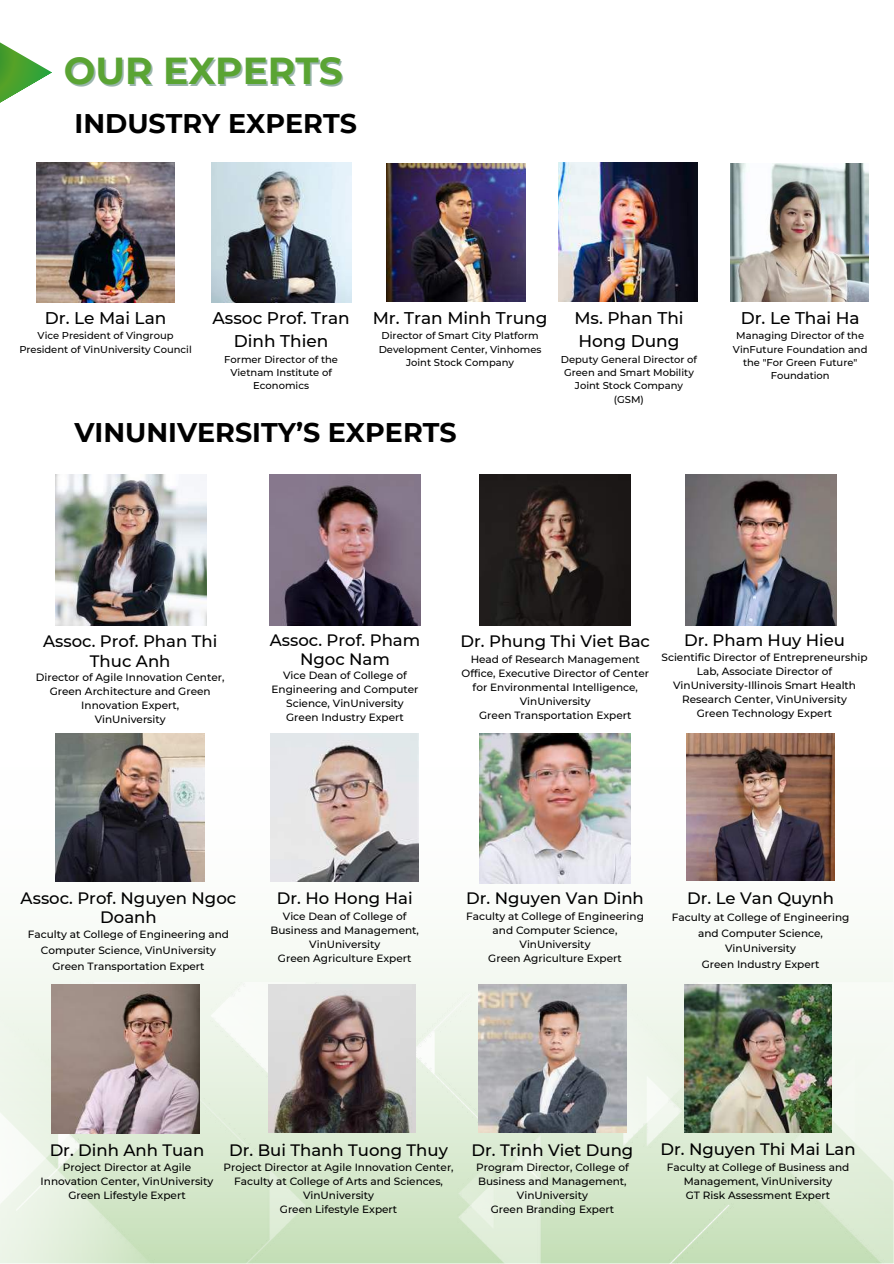
<style>
.page{position:relative;width:894px;height:1264px;background:#fff}
.page>*{position:absolute;margin:0;border:0;box-sizing:border-box;transform-origin:0 0}
.t1{font:700 37.5px "Montserrat";color:#5aa433}
.t2{font:700 27px "Montserrat";color:#000}
.t3{font:500 16.95px/23.2px "Montserrat";color:#000}
.t4{font:500 16.5px/19.2px "Montserrat";color:#000;text-align:center}
.t5{font:500 10.5px/14px "Montserrat";color:#000;text-align:center}
.t6{font:500 9.9px/13.2px "Montserrat";color:#000;text-align:center}
</style>
<div class="page">
<svg style="left:0;top:474px;width:893px;height:508px"></svg>
<img style="left:0;top:982px;width:893px;height:281px">
<svg style="left:0;top:42px;width:52px;height:61px"></svg>
<img style="left:55px;top:474px;width:151px;height:151px">
<img style="left:685px;top:474px;width:151px;height:151px">
<img style="left:479px;top:474px;width:151px;height:151px">
<img style="left:478px;top:984px;width:148px;height:148px">
<img style="left:479px;top:733px;width:151px;height:150px">
<img style="left:684px;top:984px;width:147px;height:148px">
<img style="left:268px;top:984px;width:148px;height:148px">
<img style="left:52px;top:984px;width:147px;height:149px">
<img style="left:269px;top:474px;width:151px;height:151px">
<img style="left:271px;top:733px;width:147px;height:148px">
<img style="left:56px;top:733px;width:148px;height:148px">
<img style="left:686px;top:733px;width:148px;height:147px">
<img style="left:386px;top:163px;width:139px;height:138px">
<img style="left:558px;top:162px;width:139px;height:139px">
<img style="left:730px;top:163px;width:138px;height:138px">
<img style="left:36px;top:162px;width:139px;height:140px">
<img style="left:211px;top:162px;width:140px;height:140px">
<h1 class="t1" style="left:64px;top:48px;width:280px">OUR EXPERTS</h1>
<h2 class="t2" style="left:74px;top:107px;width:284px">INDUSTRY EXPERTS</h2>
<h3 class="t3" style="left:45px;top:306px;width:123px">Dr. Le Mai Lan</h3>
<p class="t6" style="left:19px;top:329px;width:174px">Vice President of Vingroup<br>President of VinUniversity Council</p>
<h3 class="t3" style="left:212px;top:306px;width:139px;text-align:center">Assoc Prof. Tran<br>Dinh Thien</h3>
<p class="t6" style="left:224px;top:352px;width:115px">Former Director of the<br>Vietnam Institute of<br>Economics</p>
<h3 class="t3" style="left:372px;top:306px;width:176px">Mr. Tran Minh Trung</h3>
<p class="t6" style="left:378px;top:329px;width:164px">Director of Smart City Platform<br>Development Center, Vinhomes<br>Joint Stock Company</p>
<h3 class="t3" style="left:574px;top:306px;width:111px">Ms. Phan Thi<br>Hong Dung</h3>
<p class="t6" style="left:560px;top:352px;width:138px">Deputy General Director of<br>Green and Smart Mobility<br>Joint Stock Company (GSM)</p>
<h2 class="t2" style="left:74px;top:415px;width:383px">VINUNIVERSITY’S EXPERTS</h2>
<h3 class="t3" style="left:740px;top:306px;width:121px">Dr. Le Thai Ha</h3>
<p class="t6" style="left:732px;top:329px;width:136px">Managing Director of the<br>VinFuture Foundation and the "For Green Future"<br>Foundation</p>
<h3 class="t4" style="left:43px;top:631px;width:175px">Assoc. Prof. Phan Thi<br>Thuc Anh</h3>
<p class="t5" style="left:36px;top:669px;width:190px">Director of Agile Innovation Center,<br>Green Architecture and Green<br>Innovation Expert,<br>VinUniversity</p>
<h3 class="t4" style="left:270px;top:630px;width:152px">Assoc. Prof. Pham<br>Ngoc Nam</h3>
<p class="t5" style="left:271px;top:668px;width:148px">Vice Dean of College of<br>Engineering and Computer<br>Science, VinUniversity<br>Green Industry Expert</p>
<h3 class="t4" style="left:460px;top:632px;width:191px">Dr. Phung Thi Viet Bac</h3>
<p class="t5" style="left:461px;top:652px;width:189px">Head of Research Management<br>Office, Executive Director of Center for Environmental Intelligence,<br>VinUniversity<br>Green Transportation Expert</p>
<h3 class="t4" style="left:683px;top:630px;width:162px">Dr. Pham Huy Hieu</h3>
<p class="t5" style="left:661px;top:650px;width:208px">Scientific Director of Entrepreneurship Lab, Associate Director of VinUniversity-Illinois Smart Health Research Center, VinUniversity<br>Green Technology Expert</p>
<h3 class="t4" style="left:21px;top:888px;width:217px">Assoc. Prof. Nguyen Ngoc<br>Doanh</h3>
<p class="t5" style="left:28px;top:926px;width:203px;line-height:15.8px">Faculty at College of Engineering and<br>Computer Science, VinUniversity<br>Green Transportation Expert</p>
<h3 class="t4" style="left:277px;top:888px;width:137px">Dr. Ho Hong Hai</h3>
<p class="t5" style="left:270px;top:909px;width:150px">Vice Dean of College of<br>Business and Management,<br>VinUniversity<br>Green Agriculture Expert</p>
<h3 class="t4" style="left:466px;top:888px;width:179px">Dr. Nguyen Van Dinh</h3>
<p class="t5" style="left:466px;top:909px;width:179px">Faculty at College of Engineering and Computer Science,<br>VinUniversity<br>Green Agriculture Expert</p>
<h3 class="t4" style="left:687px;top:888px;width:148px">Dr. Le Van Quynh</h3>
<p class="t5" style="left:671px;top:909px;width:179px;line-height:15.8px">Faculty at College of Engineering and Computer Science,<br>VinUniversity<br>Green Industry Expert</p>
<h3 class="t4" style="left:50px;top:1140px;width:156px">Dr. Dinh Anh Tuan</h3>
<p class="t5" style="left:41px;top:1160px;width:174px">Project Director at Agile<br>Innovation Center, VinUniversity<br>Green Lifestyle Expert</p>
<h3 class="t4" style="left:229px;top:1140px;width:220px">Dr. Bui Thanh Tuong Thuy</h3>
<p class="t5" style="left:223px;top:1160px;width:232px">Project Director at Agile Innovation Center,<br>Faculty at College of Arts and Sciences,<br>VinUniversity<br>Green Lifestyle Expert</p>
<h3 class="t4" style="left:471px;top:1140px;width:163px">Dr. Trinh Viet Dung</h3>
<p class="t5" style="left:476px;top:1160px;width:154px">Program Director, College of<br>Business and Management,<br>VinUniversity<br>Green Branding Expert</p>
<h3 class="t4" style="left:660px;top:1139px;width:196px">Dr. Nguyen Thi Mai Lan</h3>
<p class="t5" style="left:666px;top:1159px;width:184px">Faculty at College of Business and<br>Management, VinUniversity<br>GT Risk Assessment Expert</p>
</div>
